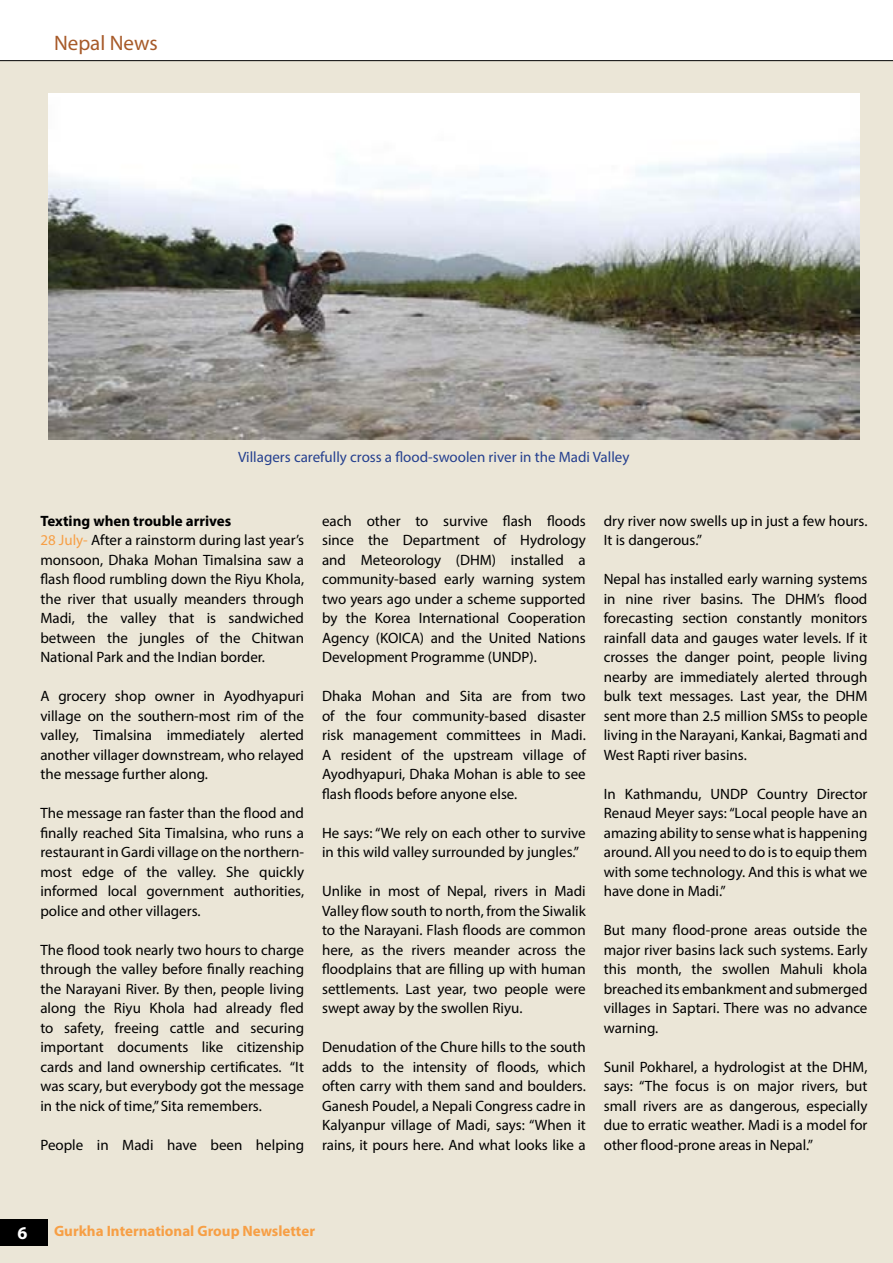
<style>
.page{position:relative;width:893px;height:1263px;background:#ebe6d7}
.page>*{position:absolute;margin:0;border:0;box-sizing:border-box;transform-origin:0 0}
.t1{font:21px "Myriad Pro";color:#a75a29}
.t2{font:700 18px "Myriad Pro";color:#fff}
.t3{font:15px/19.5px "Myriad Pro";color:#000;text-align:justify}
.t4{font:15px "Myriad Pro";color:#25408f}
.t5{font:700 15px "Myriad Pro";color:#f79f45}
.s1{font-weight:700}
.s2{color:#f79f45}
</style>
<div class="page">
<div style="left:0;top:0;width:893px;height:61px;background:#fff"></div>
<div style="left:0;top:1219px;width:47px;height:26px;background:#000"></div>
<img style="left:48px;top:94px;width:812px;height:345px">
<h1 class="t1" style="left:54px;top:30px;width:105px">Nepal News</h1>
<p class="t4" style="left:238px;top:448px;width:393px">Villagers carefully cross a flood-swoolen river in the Madi Valley</p>
<p class="t3" style="left:40px;top:511px;width:265px;text-align:left"><span class="s1">Texting when trouble arrives<br></span><span class="s2">28 July-</span> After a rainstorm during last year’s monsoon, Dhaka Mohan Timalsina saw a flash flood rumbling down the Riyu Khola, the river that usually meanders through Madi, the valley that is sandwiched between the jungles of the Chitwan National Park and the Indian border.</p>
<p class="t3" style="left:40px;top:686px;width:265px">A grocery shop owner in Ayodhyapuri village on the southern-most rim of the valley, Timalsina immediately alerted another villager downstream, who relayed the message further along.</p>
<p class="t3" style="left:40px;top:803px;width:265px">The message ran faster than the flood and finally reached Sita Timalsina, who runs a restaurant in Gardi village on the northern&shy;most edge of the valley. She quickly informed local government authorities, police and other villagers.</p>
<p class="t3" style="left:40px;top:940px;width:265px">The flood took nearly two hours to charge through the valley before finally reaching the Narayani River. By then, people living along the Riyu Khola had already fled to safety, freeing cattle and securing important documents like citizenship cards and land ownership certificates. “It was scary, but everybody got the message in the nick of time,” Sita remembers.</p>
<p class="t3" style="left:40px;top:1135px;width:265px">People in Madi have been helping</p>
<p class="t3" style="left:322px;top:511px;width:265px">each other to survive flash floods since the Department of Hydrology and Meteorology (DHM) installed a community-based early warning system two years ago under a scheme supported by the Korea International Cooperation Agency (KOICA) and the United Nations Development Programme (UNDP).</p>
<p class="t3" style="left:322px;top:686px;width:265px">Dhaka Mohan and Sita are from two of the four community-based disaster risk management committees in Madi.<br>A resident of the upstream village of Ayodhyapuri, Dhaka Mohan is able to see flash floods before anyone else.</p>
<p class="t3" style="left:322px;top:823px;width:265px">He says: “We rely on each other to survive in this wild valley surrounded by jungles.”</p>
<p class="t3" style="left:322px;top:881px;width:265px">Unlike in most of Nepal, rivers in Madi Valley flow south to north, from the Siwalik to the Narayani. Flash floods are common here, as the rivers meander across the floodplains that are filling up with human settlements. Last year, two people were swept away by the swollen Riyu.</p>
<p class="t3" style="left:322px;top:1037px;width:265px">Denudation of the Chure hills to the south adds to the intensity of floods, which often carry with them sand and boulders.<br>Ganesh Poudel, a Nepali Congress cadre in Kalyanpur village of Madi, says: “When it rains, it pours here. And what looks like a</p>
<p class="t3" style="left:604px;top:511px;width:265px">dry river now swells up in just a few hours.<br>It is dangerous.”</p>
<p class="t3" style="left:604px;top:569px;width:265px">Nepal has installed early warning systems in nine river basins. The DHM’s flood forecasting section constantly monitors rainfall data and gauges water levels. If it crosses the danger point, people living nearby are immediately alerted through bulk text messages. Last year, the DHM sent more than 2.5 million SMSs to people living in the Narayani, Kankai, Bagmati and West Rapti river basins.</p>
<p class="t3" style="left:604px;top:784px;width:265px">In Kathmandu, UNDP Country Director Renaud Meyer says: “Local people have an amazing ability to sense what is happening around. All you need to do is to equip them with some technology. And this is what we have done in Madi.”</p>
<p class="t3" style="left:604px;top:920px;width:265px">But many flood-prone areas outside the major river basins lack such systems. Early this month, the swollen Mahuli khola breached its embankment and submerged villages in Saptari. There was no advance warning.</p>
<p class="t3" style="left:604px;top:1057px;width:265px">Sunil Pokharel, a hydrologist at the DHM, says: “The focus is on major rivers, but small rivers are as dangerous, especially due to erratic weather. Madi is a model for other flood-prone areas in Nepal.”</p>
<p class="t2" style="left:18px;top:1221px;width:11px">6</p>
<p class="t5" style="left:54px;top:1221px;width:263px">Gurkha International Group Newsletter</p>
</div>
